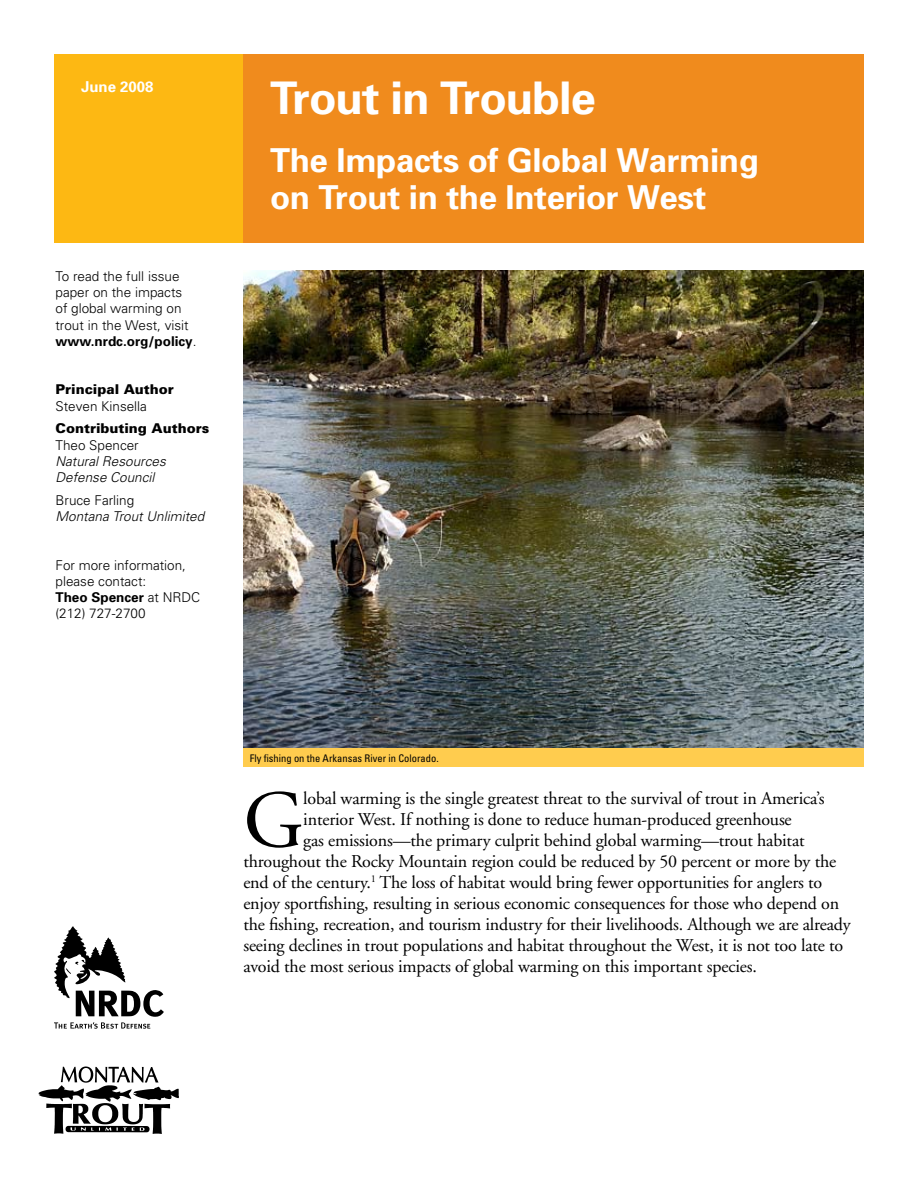
<style>
.page{position:relative;width:918px;height:1188px;background:#fff}
.page>*{position:absolute;margin:0;border:0;box-sizing:border-box;transform-origin:0 0}
.t1{font:81.3px "Adobe Garamond";color:#000}
.t2{font:700 45px "Univers";letter-spacing:-.02em;color:#fff}
.t3{font:700 33px/37.5px "Univers";letter-spacing:-.01em;color:#fff}
.t4{font:18px "Adobe Garamond";letter-spacing:-.01em;color:#000}
.t5{font:700 15px "Univers";color:#fff}
.t6{font:300 13.5px/16.2px "Univers";color:#000}
.t7{font:italic 300 13.5px/16.2px "Univers";color:#000}
.t8{font:900 13.5px "Univers";color:#000}
.t9{font:condensed 10.5px "Univers";color:#000}
.s1{font-weight:700}
</style>
<div class="page">
<img style="left:243px;top:270px;width:621px;height:478px">
<div style="left:54px;top:54px;width:810px;height:189px;background:#f08b1d"></div>
<div style="left:54px;top:54px;width:189px;height:189px;background:#fdb813"></div>
<svg style="left:54px;top:926px;width:110px;height:103px"></svg>
<svg style="left:39px;top:1066px;width:140px;height:68px"></svg>
<div style="left:243px;top:748px;width:621px;height:19px;background:#ffcc4e"></div>
<p class="t5" style="left:81px;top:77px;width:74px">June 2008</p>
<p class="t6" style="left:56px;top:268px;width:143px">To read the full issue paper on the impacts of global warming on trout in the West, visit <span class="s1">www.nrdc.org/policy</span>.</p>
<p class="t8" style="left:56px;top:381px;width:120px">Principal Author</p>
<p class="t6" style="left:56px;top:397px;width:93px">Steven Kinsella</p>
<p class="t8" style="left:56px;top:420px;width:155px">Contributing Authors</p>
<p class="t6" style="left:56px;top:436px;width:85px">Theo Spencer</p>
<p class="t7" style="left:56px;top:453px;width:112px">Natural Resources<br>Defense Council</p>
<p class="t6" style="left:56px;top:492px;width:80px">Bruce Farling</p>
<p class="t7" style="left:56px;top:508px;width:150px">Montana Trout Unlimited</p>
<p class="t6" style="left:56px;top:557px;width:146px">For more information, please contact:<br><span class="s1">Theo Spencer</span> at NRDC (212) 727-2700</p>
<h2 class="t2" style="left:270px;top:69px;width:327px">Trout in Trouble</h2>
<h3 class="t3" style="left:270px;top:140px;width:490px">The Impacts of Global Warming on Trout in the Interior West</h3>
<p class="t9" style="left:250px;top:752px;width:190px">Fly fishing on the Arkansas River in Colorado.</p>
<h1 class="t1" style="left:243px;top:777px;width:62px">G</h1>
<p class="t4" style="left:303px;top:789px;width:523px">lobal warming is the single greatest threat to the survival of trout in America’s</p>
<p class="t4" style="left:303px;top:810px;width:490px">interior West. If nothing is done to reduce human-produced greenhouse</p>
<p class="t4" style="left:303px;top:831px;width:503px">gas emissions—the primary culprit behind global warming—trout habitat</p>
<p class="t4" style="left:243px;top:852px;width:594px">throughout the Rocky Mountain region could be reduced by 50 percent or more by the</p>
<p class="t4" style="left:243px;top:873px;width:580px">end of the century.<sup>1</sup> The loss of habitat would bring fewer opportunities for anglers to</p>
<p class="t4" style="left:243px;top:894px;width:597px">enjoy sportfishing, resulting in serious economic consequences for those who depend on</p>
<p class="t4" style="left:243px;top:915px;width:609px">the fishing, recreation, and tourism industry for their livelihoods. Although we are already</p>
<p class="t4" style="left:243px;top:936px;width:601px">seeing declines in trout populations and habitat throughout the West, it is not too late to</p>
<p class="t4" style="left:243px;top:957px;width:515px">avoid the most serious impacts of global warming on this important species.</p>
</div>
